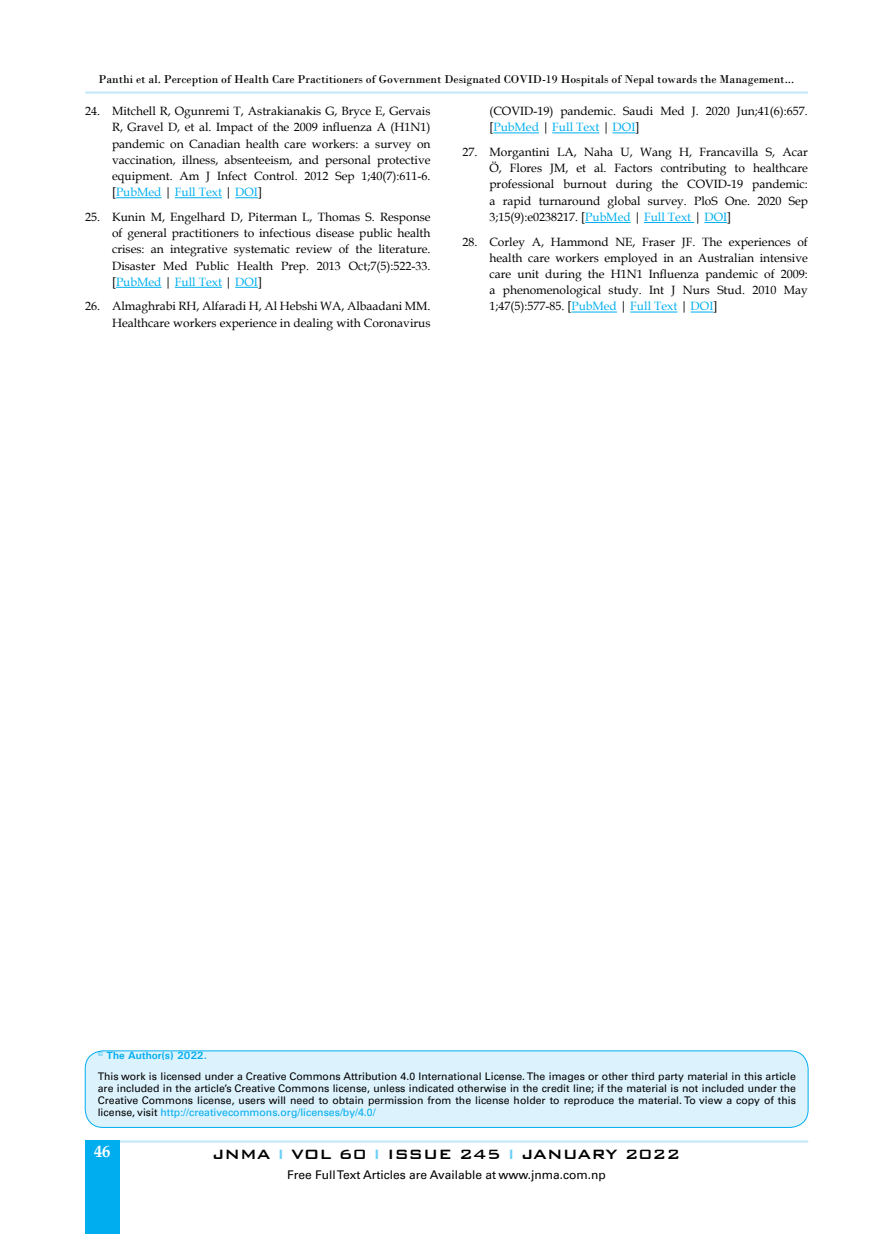
<style>
.page{position:relative;width:893px;height:1234px;background:#fff}
.page>*{position:absolute;margin:0;border:0;box-sizing:border-box;transform-origin:0 0}
.t1{font:500 18px "Bank Gothic BT";color:#000}
.t2{font:700 16.5px "Book Antiqua";color:#fff}
.t3{font:12px/16.2px "Book Antiqua";color:#000;text-align:justify}
.Introduction{font:12px "Bodoni";color:#000}
.t4{font:12px "Univers";color:#000}
.Normal_wrd_2{font:10.5px/12px "Univers";color:#000;text-align:justify}
.Normal_wrd_2-2{font:700 10.5px "Univers";color:#00aeef}
.s1{color:#00aeef}
.s2{color:#6dcff6}
</style>
<div class="page">
<hr style="left:85px;top:91px;width:723px;height:3px;background:#c7eafb">
<hr style="left:85px;top:1140px;width:723px;height:2px;background:#c7eafb">
<div style="left:85px;top:1140px;width:35px;height:93px;background:#00aeef"></div>
<hr style="left:116px;top:197px;width:46px;height:1px;background:#00aeef">
<hr style="left:175px;top:197px;width:47px;height:1px;background:#00aeef">
<svg style="left:235px;top:197px;width:23px;height:1px"></svg>
<hr style="left:116px;top:287px;width:46px;height:1px;background:#00aeef">
<hr style="left:175px;top:287px;width:47px;height:1px;background:#00aeef">
<svg style="left:235px;top:287px;width:23px;height:1px"></svg>
<hr style="left:493px;top:132px;width:46px;height:1px;background:#00aeef">
<hr style="left:552px;top:132px;width:47px;height:1px;background:#00aeef">
<svg style="left:613px;top:132px;width:22px;height:1px"></svg>
<hr style="left:585px;top:222px;width:46px;height:1px;background:#00aeef">
<hr style="left:644px;top:222px;width:50px;height:1px;background:#00aeef">
<svg style="left:704px;top:222px;width:23px;height:1px"></svg>
<hr style="left:571px;top:311px;width:46px;height:1px;background:#00aeef">
<hr style="left:630px;top:311px;width:47px;height:1px;background:#00aeef">
<svg style="left:691px;top:311px;width:22px;height:1px"></svg>
<div style="left:85px;top:1050px;width:723px;height:77px;background:#dcf2fd;border-radius:18px"></div>
<div style="left:85px;top:1050px;width:723px;height:77px;border:1px solid #00aeef;border-radius:18px"></div>
<p class="Introduction" style="left:99px;top:72px;width:697px">Panthi et al. Perception of Health Care Practitioners of Government Designated COVID-19 Hospitals of Nepal towards the Management...</p>
<p class="t3" style="left:112px;top:103px;width:320px;text-indent:-27px">24. Mitchell R, Ogunremi T, Astrakianakis G, Bryce E, Gervais R, Gravel D, et al. Impact of the 2009 influenza A (H1N1) pandemic on Canadian health care workers: a survey on vaccination, illness, absenteeism, and personal protective equipment. Am J Infect Control. 2012 Sep 1;40(7):611-6. [<span class="s1">PubMed</span> | <span class="s1">Full Text</span> | <span class="s1">DOI</span>]</p>
<p class="t3" style="left:112px;top:208px;width:320px;text-indent:-27px">25. Kunin M, Engelhard D, Piterman L, Thomas S. Response of general practitioners to infectious disease public health crises: an integrative systematic review of the literature.<br>Disaster Med Public Health Prep. 2013 Oct;7(5):522-33. [<span class="s1">PubMed</span> | <span class="s1">Full Text</span> | <span class="s1">DOI</span>]</p>
<p class="t3" style="left:85px;top:298px;width:347px;text-align:right">26. Almaghrabi RH, Alfaradi H, Al Hebshi WA, Albaadani MM.<br>Healthcare workers experience in dealing with Coronavirus</p>
<p class="t3" style="left:489px;top:103px;width:320px">(COVID-19) pandemic. Saudi Med J. 2020 Jun;41(6):657. [<span class="s1">PubMed</span> | <span class="s1">Full Text</span> | <span class="s1">DOI</span>]</p>
<p class="t3" style="left:489px;top:143px;width:320px;text-indent:-27px">27. Morgantini LA, Naha U, Wang H, Francavilla S, Acar Ö, Flores JM, et al. Factors contributing to healthcare professional burnout during the COVID-19 pandemic: a rapid turnaround global survey. PloS One. 2020 Sep 3;15(9):e0238217. [<span class="s1">PubMed</span> | <span class="s1">Full Text</span> | <span class="s1">DOI</span>]</p>
<p class="t3" style="left:489px;top:233px;width:320px;text-indent:-27px">28. Corley A, Hammond NE, Fraser JF. The experiences of health care workers employed in an Australian intensive care unit during the H1N1 Influenza pandemic of 2009: a phenomenological study. Int J Nurs Stud. 2010 May 1;47(5):577-85. [<span class="s1">PubMed</span> | <span class="s1">Full Text</span> | <span class="s1">DOI</span>]</p>
<p class="Normal_wrd_2-2" style="left:98px;top:1048px;width:111px">© The Author(s) 2022.</p>
<p class="Normal_wrd_2" style="left:98px;top:1069px;width:700px">This work is licensed under a Creative Commons Attribution 4.0 International License. The images or other third party material in this article are included in the article’s Creative Commons license, unless indicated otherwise in the credit line; if the material is not included under the Creative Commons license, users will need to obtain permission from the license holder to reproduce the material. To view a copy of this license, visit <span class="s1">http://creativecommons.org/licenses/by/4.0/</span></p>
<h2 class="t2" style="left:94px;top:1139px;width:18px">46</h2>
<h1 class="t1" style="left:212px;top:1143px;width:469px">JNMA <span class="s2">I</span> VOL 60 <span class="s2">I</span> ISSUE 245 <span class="s2">I</span> JANUARY 2022</h1>
<p class="t4" style="left:287px;top:1167px;width:320px">Free Full Text Articles are Available at www.jnma.com.np</p>
</div>
